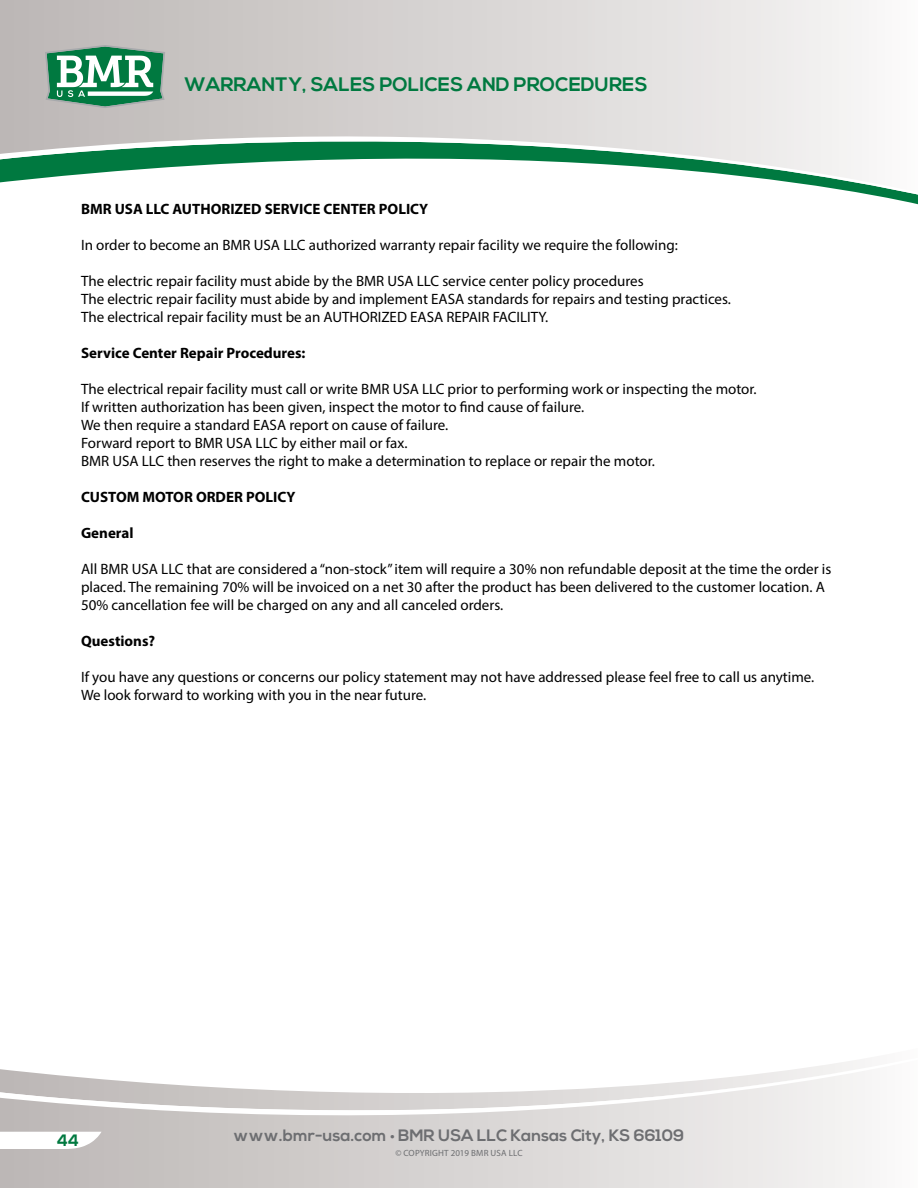
<style>
.page{position:relative;width:918px;height:1188px;background:#fff}
.page>*{position:absolute;margin:0;border:0;box-sizing:border-box;transform-origin:0 0}
.t1{font:700 19.5px "Nexa";color:#007940}
.t2{font:700 16.5px "Nexa";color:#6d6e71}
.t3{font:700 16.5px "Nexa";color:#007940}
.t4{font:15px/18px "Myriad Pro";color:#000}
.t5{font:700 15px "Myriad Pro";color:#000}
.t6{font:9px "Myriad Pro";letter-spacing:.02em;color:#6d6e71}
.s1{font-family:"Myriad Pro";font-weight:400}
</style>
<div class="page">
<svg style="left:0;top:1157px;width:865px;height:31px;background:#d6d3d2"></svg>
<svg style="left:0;top:1059px;width:865px;height:98px"></svg>
<svg style="left:0;top:0;width:862px;height:95px;background:#d8d5d4"></svg>
<svg style="left:0;top:95px;width:918px;height:104px"></svg>
<svg style="left:45px;top:45px;width:120px;height:63px"></svg>
<svg style="left:0;top:1132px;width:102px;height:17px"></svg>
<h1 class="t1" style="left:184px;top:73px;width:465px">WARRANTY, SALES POLICES AND PROCEDURES</h1>
<p class="t5" style="left:81px;top:199px;width:349px">BMR USA LLC AUTHORIZED SERVICE CENTER POLICY</p>
<p class="t4" style="left:81px;top:235px;width:598px">In order to become an BMR USA LLC authorized warranty repair facility we require the following:</p>
<p class="t4" style="left:81px;top:271px;width:652px">The electric repair facility must abide by the BMR USA LLC service center policy procedures<br>The electric repair facility must abide by and implement EASA standards for repairs and testing practices.<br>The electrical repair facility must be an AUTHORIZED EASA REPAIR FACILITY.</p>
<p class="t5" style="left:81px;top:343px;width:226px">Service Center Repair Procedures:</p>
<p class="t4" style="left:81px;top:379px;width:677px">The electrical repair facility must call or write BMR USA LLC prior to performing work or inspecting the motor.<br>If written authorization has been given, inspect the motor to find cause of failure.<br>We then require a standard EASA report on cause of failure.<br>Forward report to BMR USA LLC by either mail or fax.<br>BMR USA LLC then reserves the right to make a determination to replace or repair the motor.</p>
<p class="t5" style="left:81px;top:487px;width:216px">CUSTOM MOTOR ORDER POLICY</p>
<p class="t5" style="left:81px;top:523px;width:54px">General</p>
<p class="t4" style="left:81px;top:559px;width:752px">All BMR USA LLC that are considered a “non-stock” item will require a 30% non refundable deposit at the time the order is placed. The remaining 70% will be invoiced on a net 30 after the product has been delivered to the customer location. A<br>50% cancellation fee will be charged on any and all canceled orders.</p>
<p class="t5" style="left:81px;top:631px;width:76px">Questions?</p>
<p class="t4" style="left:81px;top:667px;width:735px">If you have any questions or concerns our policy statement may not have addressed please feel free to call us anytime.<br>We look forward to working with you in the near future.</p>
<p class="t3" style="left:57px;top:1130px;width:24px">44</p>
<p class="t2" style="left:234px;top:1126px;width:452px">www.bmr-usa.com <span class="s1">•</span> BMR USA LLC Kansas City, KS 66109</p>
<p class="t6" style="left:395px;top:1147px;width:129px">© COPYRIGHT 2019 BMR USA LLC</p>
</div>
